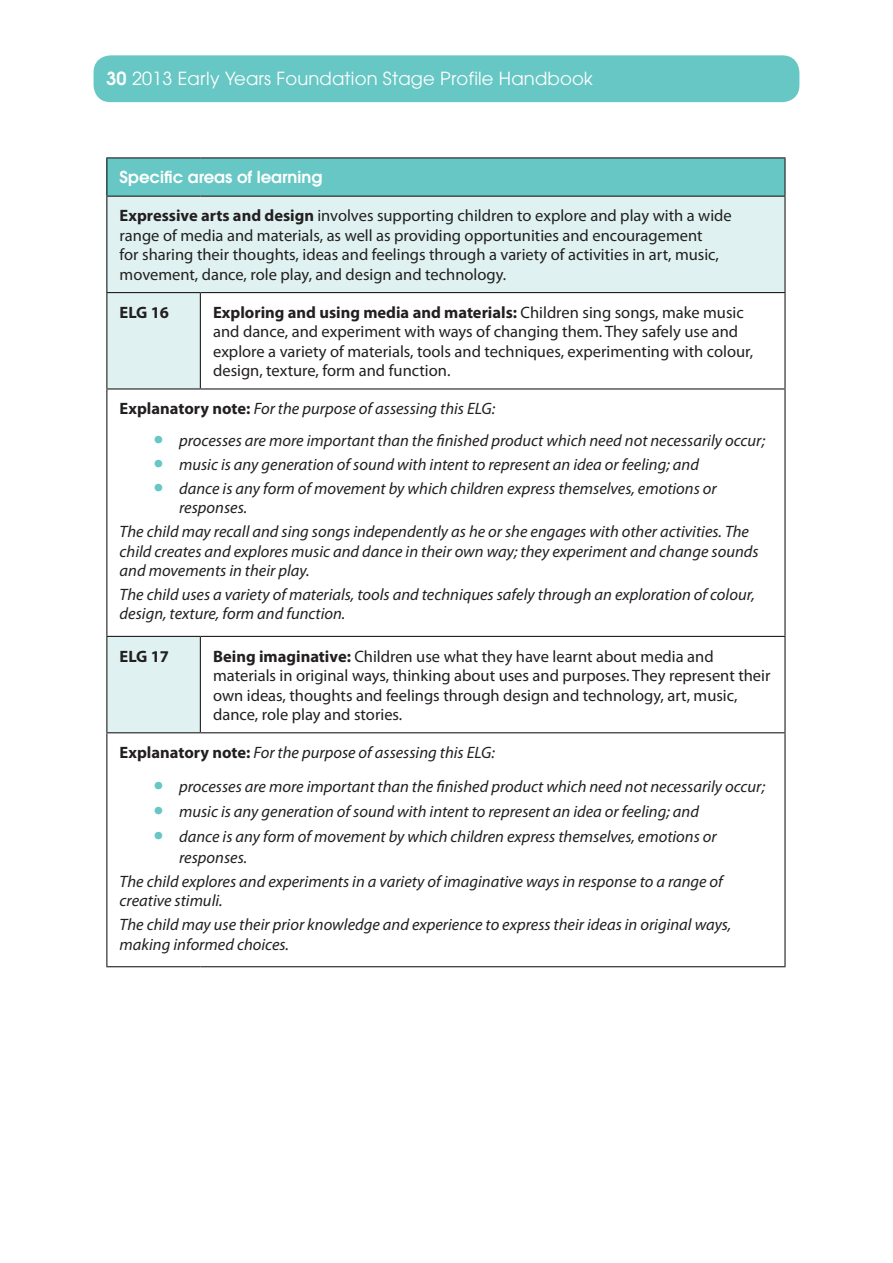
<style>
.page{position:relative;width:893px;height:1263px;background:#fff}
.page>*{position:absolute;margin:0;border:0;box-sizing:border-box;transform-origin:0 0}
.t1{font:18px "ITC Avant Garde Std";letter-spacing:.01em;color:#fff}
.t2{font:italic 16.5px/19.5px "Myriad Pro";color:#231f20}
.t3{font:16.5px/19.5px "Myriad Pro";color:#231f20}
.t4{font:600 16.5px "ITC Avant Garde Std";color:#fff}
.t5{font:700 16.5px "Myriad Pro";color:#231f20}
.s1{font-weight:600}
.s2{font-weight:700}
.s3{font-weight:700;font-style:normal}
.s4{font-style:normal;font-size:36px;color:#66c7c5}
</style>
<div class="page">
<div style="left:94px;top:55px;width:705px;height:47px;background:#66c7c5;border-radius:17px"></div>
<div style="left:107px;top:158px;width:678px;height:38px;background:#66c7c5"></div>
<div style="left:107px;top:196px;width:678px;height:97px;background:#dff2f1"></div>
<div style="left:107px;top:293px;width:93px;height:96px;background:#dff2f1"></div>
<div style="left:107px;top:636px;width:93px;height:97px;background:#dff2f1"></div>
<hr style="left:106px;top:157px;width:94px;height:1px;background:#231f20">
<hr style="left:106px;top:158px;width:1px;height:38px;background:#231f20">
<hr style="left:200px;top:157px;width:586px;height:1px;background:#231f20">
<hr style="left:784px;top:158px;width:2px;height:38px;background:#231f20">
<hr style="left:106px;top:196px;width:94px;height:1px;background:#231f20">
<hr style="left:200px;top:196px;width:586px;height:1px;background:#231f20">
<hr style="left:106px;top:197px;width:1px;height:95px;background:#231f20">
<hr style="left:784px;top:197px;width:2px;height:95px;background:#231f20">
<hr style="left:106px;top:292px;width:94px;height:1px;background:#231f20">
<hr style="left:106px;top:293px;width:1px;height:95px;background:#231f20">
<hr style="left:200px;top:292px;width:586px;height:1px;background:#231f20">
<hr style="left:200px;top:293px;width:1px;height:95px;background:#231f20">
<hr style="left:784px;top:293px;width:2px;height:95px;background:#231f20">
<hr style="left:106px;top:388px;width:94px;height:1px;background:#231f20">
<hr style="left:106px;top:389px;width:1px;height:247px;background:#231f20">
<hr style="left:200px;top:388px;width:586px;height:1px;background:#231f20">
<hr style="left:784px;top:389px;width:2px;height:247px;background:#231f20">
<hr style="left:106px;top:636px;width:94px;height:1px;background:#231f20">
<hr style="left:106px;top:637px;width:1px;height:95px;background:#231f20">
<hr style="left:200px;top:636px;width:586px;height:1px;background:#231f20">
<hr style="left:200px;top:637px;width:1px;height:95px;background:#231f20">
<hr style="left:784px;top:637px;width:2px;height:95px;background:#231f20">
<hr style="left:106px;top:732px;width:94px;height:1px;background:#231f20">
<hr style="left:106px;top:733px;width:1px;height:233px;background:#231f20">
<hr style="left:200px;top:732px;width:586px;height:1px;background:#231f20">
<hr style="left:784px;top:733px;width:2px;height:233px;background:#231f20">
<hr style="left:106px;top:966px;width:94px;height:1px;background:#231f20">
<hr style="left:200px;top:966px;width:586px;height:1px;background:#231f20">
<p class="t1" style="left:106px;top:68px;width:488px"><span class="s1">30</span> 2013 Early Years Foundation Stage Profile Handbook</p>
<p class="t4" style="left:120px;top:166px;width:204px">Specific areas of learning</p>
<p class="t3" style="left:120px;top:206px;width:614px"><span class="s2">Expressive arts and design</span> involves supporting children to explore and play with a wide range of media and materials, as well as providing opportunities and encouragement<br>for sharing their thoughts, ideas and feelings through a variety of activities in art, music, movement, dance, role play, and design and technology.</p>
<p class="t5" style="left:120px;top:301px;width:51px">ELG 16</p>
<p class="t3" style="left:213px;top:302px;width:542px"><span class="s2">Exploring and using media and materials:</span> Children sing songs, make music and dance, and experiment with ways of changing them. They safely use and explore a variety of materials, tools and techniques, experimenting with colour, design, texture, form and function.</p>
<p class="t2" style="left:120px;top:399px;width:377px"><span class="s3">Explanatory note:</span> For the purpose of assessing this ELG:</p>
<p class="t2" style="left:154px;top:431px;width:613px"><span class="s4">•</span> processes are more important than the finished product which need not necessarily occur;</p>
<p class="t2" style="left:154px;top:455px;width:547px"><span class="s4">•</span> music is any generation of sound with intent to represent an idea or feeling; and</p>
<p class="t2" style="left:179px;top:478px;width:539px;text-indent:-26px"><span class="s4">•</span> dance is any form of movement by which children express themselves, emotions or responses.</p>
<p class="t2" style="left:120px;top:522px;width:640px">The child may recall and sing songs independently as he or she engages with other activities. The child creates and explores music and dance in their own way; they experiment and change sounds and movements in their play.</p>
<p class="t2" style="left:120px;top:584px;width:637px">The child uses a variety of materials, tools and techniques safely through an exploration of colour, design, texture, form and function.</p>
<p class="t5" style="left:120px;top:645px;width:51px">ELG 17</p>
<p class="t3" style="left:213px;top:646px;width:559px"><span class="s2">Being imaginative:</span> Children use what they have learnt about media and materials in original ways, thinking about uses and purposes. They represent their own ideas, thoughts and feelings through design and technology, art, music, dance, role play and stories.</p>
<p class="t2" style="left:120px;top:742px;width:377px"><span class="s3">Explanatory note:</span> For the purpose of assessing this ELG:</p>
<p class="t2" style="left:154px;top:776px;width:613px"><span class="s4">•</span> processes are more important than the finished product which need not necessarily occur;</p>
<p class="t2" style="left:154px;top:801px;width:547px"><span class="s4">•</span> music is any generation of sound with intent to represent an idea or feeling; and</p>
<p class="t2" style="left:179px;top:826px;width:539px;line-height:21px;text-indent:-26px"><span class="s4">•</span> dance is any form of movement by which children express themselves, emotions or responses.</p>
<p class="t2" style="left:120px;top:871px;width:605px">The child explores and experiments in a variety of imaginative ways in response to a range of creative stimuli.</p>
<p class="t2" style="left:120px;top:915px;width:613px">The child may use their prior knowledge and experience to express their ideas in original ways, making informed choices.</p>
</div>
